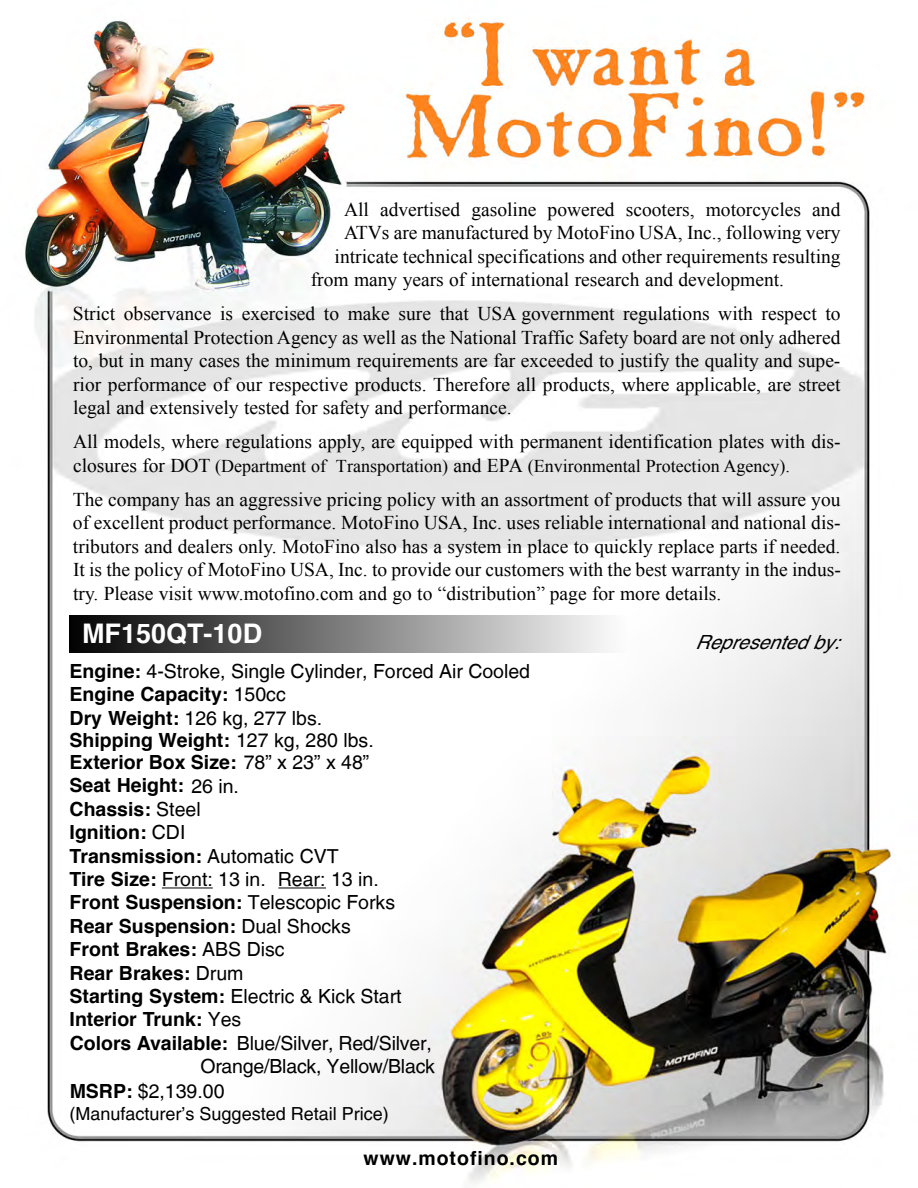
<style>
.page{position:relative;width:918px;height:1188px;background:#fff}
.page>*{position:absolute;margin:0;border:0;box-sizing:border-box;transform-origin:0 0}
.t1{font:700 27px "Helvetica";color:#fff}
.t2{font:19.5px/23.4px "Times New Roman";color:#000;text-align:justify}
.t3{font:700 19.5px/23.4px "Helvetica";color:#000}
.t4{font:19.5px/23px "Helvetica";color:#000}
.t5{font:700 19.5px "Helvetica";letter-spacing:.05em;color:#000}
.t6{font:italic 19.5px "Helvetica";color:#000}
.t7{font:18px "Times New Roman";color:#000}
.t8{font:18px "Helvetica";color:#000}
.s1{font-size:19.5px}
.s2{font-weight:700}
.s3{font-weight:400}
</style>
<div class="page">
<img style="left:25px;top:18px;width:866px;height:1165px">
<div style="left:70px;top:615px;width:560px;height:38px;background:linear-gradient(to right,#020202,#fefefe)"></div>
<hr style="left:162px;top:887px;width:51px;height:1px;background:#000">
<hr style="left:278px;top:887px;width:48px;height:1px;background:#000">
<p class="t2" style="left:344px;top:197px;width:498px">All advertised gasoline powered scooters, motorcycles and</p>
<p class="t2" style="left:344px;top:221px;width:498px">ATVs are manufactured by MotoFino USA, Inc., following very</p>
<p class="t2" style="left:335px;top:244px;width:508px">intricate technical specifications and other requirements resulting</p>
<p class="t2" style="left:311px;top:268px;width:475px">from many years of international research and development.</p>
<p class="t2" style="left:73px;top:302px;width:769px">Strict observance is exercised to make sure that USA government regulations with respect to Environmental Protection Agency as well as the National Traffic Safety board are not only adhered to, but in many cases the minimum requirements are far exceeded to justify the quality and supe&shy;rior performance of our respective products. Therefore all products, where applicable, are street legal and extensively tested for safety and performance.</p>
<p class="t2" style="left:73px;top:430px;width:769px">All models, where regulations apply, are equipped with permanent identification plates with dis-</p>
<p class="t7" style="left:73px;top:454px;width:718px"><span class="s1">closures for DOT</span> (Department of Transportation) <span class="s1">and EPA</span> (Environmental Protection Agency).</p>
<p class="t2" style="left:73px;top:487px;width:769px">The company has an aggressive pricing policy with an assortment of products that will assure you of excellent product performance. MotoFino USA, Inc. uses reliable international and national dis&shy;tributors and dealers only. MotoFino also has a system in place to quickly replace parts if needed.<br>It is the policy of MotoFino USA, Inc. to provide our customers with the best warranty in the indus&shy;try. Please visit www.motofino.com and go to “distribution” page for more details.</p>
<h1 class="t1" style="left:82px;top:611px;width:182px">MF150QT-10D</h1>
<p class="t6" style="left:695px;top:627px;width:152px">Represented by:</p>
<p class="t4" style="left:70px;top:660px;width:462px"><span class="s2">Engine:</span> 4-Stroke, Single Cylinder, Forced Air Cooled <span class="s2">Engine Capacity:</span> 150cc<br><span class="s2">Dry Weight:</span> 126 kg, 277 lbs.<br><span class="s2">Shipping Weight:</span> 127 kg, 280 lbs.</p>
<p class="t3" style="left:70px;top:751px;width:334px">Exterior Box Size: <span class="s3">78” x 23” x 48”<br></span>Seat Height: <span class="s3">26 in.<br></span>Chassis: <span class="s3">Steel<br></span>Ignition: <span class="s3">CDI<br></span>Transmission: <span class="s3">Automatic CVT<br></span>Tire Size: <span class="s3">Front: 13 in. Rear: 13 in.<br></span>Front Suspension: <span class="s3">Telescopic Forks<br></span>Rear Suspension: <span class="s3">Dual Shocks<br></span>Front Brakes: <span class="s3">ABS Disc<br></span>Rear Brakes: <span class="s3">Drum<br></span>Starting System: <span class="s3">Electric &amp; Kick Start<br></span>Interior Trunk: <span class="s3">Yes<br></span>Colors Available:</p>
<p class="t4" style="left:70px;top:1080px;width:156px"><span class="s2">MSRP:</span> $2,139.00</p>
<p class="t8" style="left:70px;top:1103px;width:321px">(Manufacturer’s Suggested Retail Price)</p>
<p class="t4" style="left:200px;top:1031px;width:236px;line-height:23.4px;text-align:right">Blue/Silver, Red/Silver,<br>Orange/Black, Yellow/Black</p>
<p class="t5" style="left:364px;top:1143px;width:196px">www.motofino.com</p>
</div>
